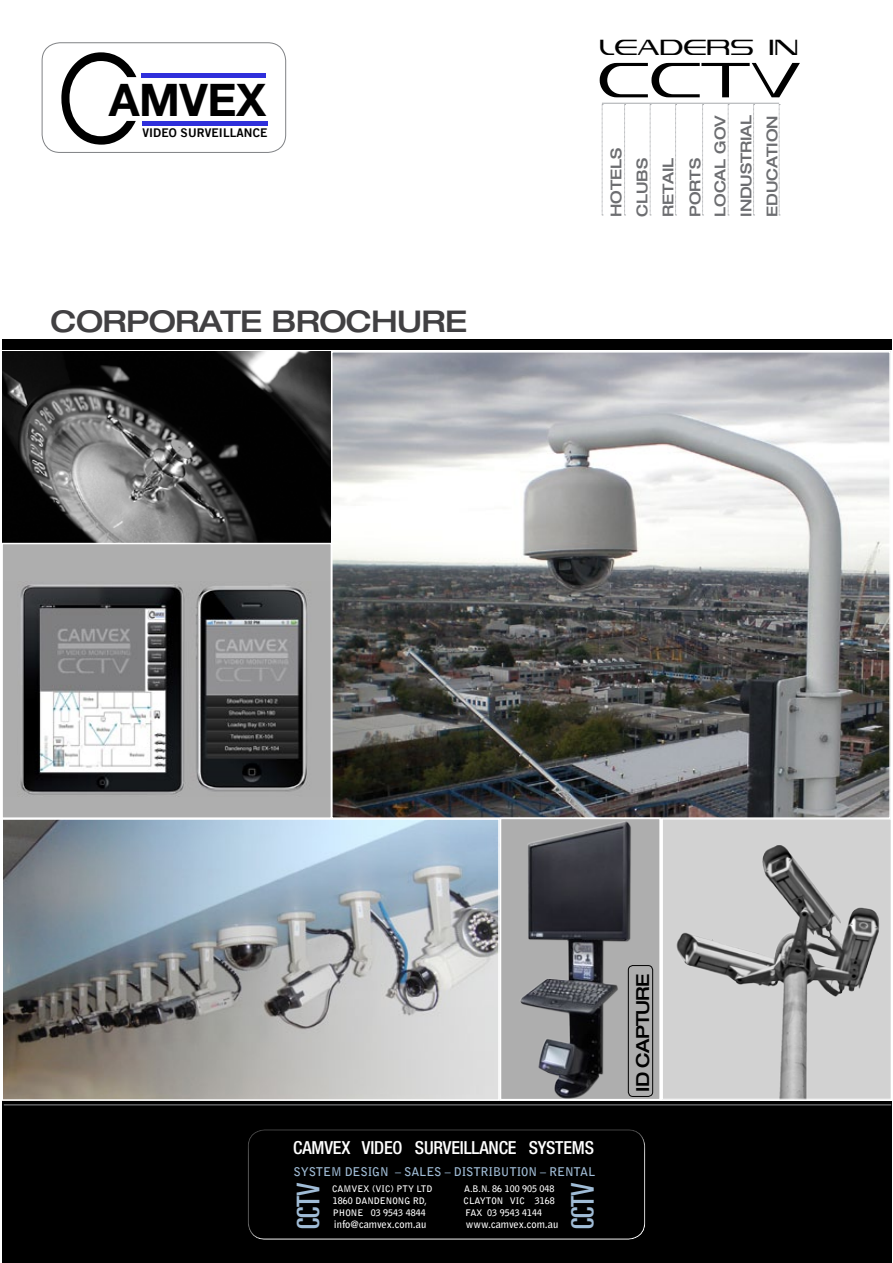
<style>
.page{position:relative;width:893px;height:1263px;background:#fff}
.page>*{position:absolute;margin:0;border:0;box-sizing:border-box;transform-origin:0 0}
.t1{font:124.8px "Avant Garde IT Cby BT";color:#000;scale:.88 1}
.t2{font:70.5px "Vandiana Platin Lite";color:#000}
.t3{font:700 45px "Helvetica Neue";letter-spacing:-.01em;color:#000}
.t4{font:31.5px "Vandiana Platin Lite";letter-spacing:-.01em;color:#000}
.t5{font:ultra-condensed 31.5px "Univers LT";color:#a0bcd6}
.t6{font:500 expanded 30px "Helvetica Neue";letter-spacing:-.025em;color:#414042}
.t7{font:500 condensed 18px "Helvetica Neue";letter-spacing:-.01em;color:#fff}
.t8{font:500 expanded 18px "Helvetica Neue";letter-spacing:-.05em;color:#000}
.t9{font:500 expanded 15px/26.2px "Helvetica Neue";letter-spacing:-.01em;color:#6d6e71}
.t10{font:700 12px "Bell Gothic Std";letter-spacing:-.01em;color:#a0bcd6}
.t11{font:12px "Trade Gothic LT Bold Two";letter-spacing:.01em;color:#000}
.t12{font:700 10.5px "Bell Gothic Std";color:#fff}
.t13{font:700 9px "Bell Gothic Std";color:#fff}
</style>
<div class="page">
<hr style="left:142px;top:73px;width:124px;height:4px;background:#2f2fdb">
<hr style="left:142px;top:121px;width:126px;height:4px;background:#2f2fdb">
<div style="left:42px;top:42px;width:244px;height:111px;border:1px solid #808285;border-radius:18px"></div>
<img style="left:334px;top:354px;width:554px;height:462px">
<div style="left:331px;top:351px;width:560px;height:468px;border:2px solid #fff"></div>
<img style="left:2px;top:352px;width:328px;height:190px">
<div style="left:2px;top:339px;width:889px;height:11px;background:#000"></div>
<img style="left:664px;top:821px;width:225px;height:276px">
<div style="left:662px;top:819px;width:229px;height:280px;border:1px solid #fff"></div>
<hr style="left:602px;top:103px;width:177px;height:1px;background:#a7a9ac">
<svg style="left:624px;top:104px;width:2px;height:112px"></svg>
<svg style="left:602px;top:104px;width:1px;height:112px"></svg>
<svg style="left:650px;top:104px;width:1px;height:112px"></svg>
<svg style="left:675px;top:104px;width:2px;height:112px"></svg>
<svg style="left:702px;top:104px;width:2px;height:112px"></svg>
<svg style="left:728px;top:104px;width:1px;height:112px"></svg>
<svg style="left:753px;top:104px;width:2px;height:112px"></svg>
<svg style="left:779px;top:104px;width:1px;height:112px"></svg>
<div style="left:2px;top:1101px;width:889px;height:162px;background:#000"></div>
<hr style="left:4px;top:1104px;width:887px;height:1px;background:#939598">
<img style="left:5px;top:821px;width:492px;height:277px">
<div style="left:2px;top:818px;width:498px;height:283px;border:2px solid #fff"></div>
<div style="left:2px;top:543px;width:329px;height:275px;background:#aeaeae"></div>
<img style="left:20px;top:584px;width:288px;height:211px">
<div style="left:1px;top:543px;width:331px;height:276px;border:2px solid #fff"></div>
<div style="left:500px;top:818px;width:160px;height:282px;background:#aeaeae"></div>
<img style="left:520px;top:821px;width:111px;height:276px">
<div style="left:500px;top:818px;width:161px;height:282px;border:2px solid #fff"></div>
<div style="left:628px;top:965px;width:25px;height:132px;border:1px solid #000;border-radius:5px"></div>
<h1 class="t1" style="left:58px;top:23px;width:95px">C</h1>
<h3 class="t3" style="left:109px;top:72px;width:159px">AMVEX</h3>
<h3 class="t11" style="left:142px;top:125px;width:127px">VIDEO SURVEILLANCE</h3>
<h3 class="t6" style="left:51px;top:303px;width:418px">CORPORATE BROCHURE</h3>
<h3 class="t4" style="left:599px;top:34px;width:201px">LEADERS IN</h3>
<h2 class="t2" style="left:597px;top:49px;width:206px">CCTV</h2>
<h3 class="t9" style="left:603px;top:217px;width:70px;rotate:-90deg">HOTELS<br>CLUBS<br>RETAIL<br>PORTS</h3>
<h3 class="t9" style="left:707px;top:217px;width:103px;text-align:justify;rotate:-90deg">LOCAL GOV INDUSTRIAL EDUCATION</h3>
<h3 class="t8" style="left:632px;top:1092px;width:120px;rotate:-90deg">ID CAPTURE</h3>
<h3 class="t7" style="left:293px;top:1137px;width:302px">CAMVEX VIDEO SURVEILLANCE SYSTEMS</h3>
<h3 class="t10" style="left:294px;top:1164px;width:303px">SYSTEM DESIGN – SALES – DISTRIBUTION – RENTAL</h3>
<p class="t13" style="left:332px;top:1183px;width:102px">CAMVEX (VIC) PTY LTD</p>
<p class="t13" style="left:464px;top:1183px;width:92px">A.B.N. 86 100 905 048</p>
<p class="t13" style="left:333px;top:1195px;width:96px">1860 DANDENONG RD,</p>
<p class="t13" style="left:464px;top:1195px;width:93px">CLAYTON VIC 3168</p>
<p class="t13" style="left:333px;top:1207px;width:94px">PHONE 03 9543 4844</p>
<p class="t13" style="left:465px;top:1207px;width:78px">FAX 03 9543 4144</p>
<h3 class="t5" style="left:290px;top:1229px;width:48px;rotate:-90deg">CCTV</h3>
<h3 class="t5" style="left:565px;top:1229px;width:48px;rotate:-90deg">CCTV</h3>
<p class="t12" style="left:334px;top:1218px;width:94px">info@camvex.com.au</p>
<p class="t12" style="left:466px;top:1218px;width:94px">www.camvex.com.au</p>
</div>
